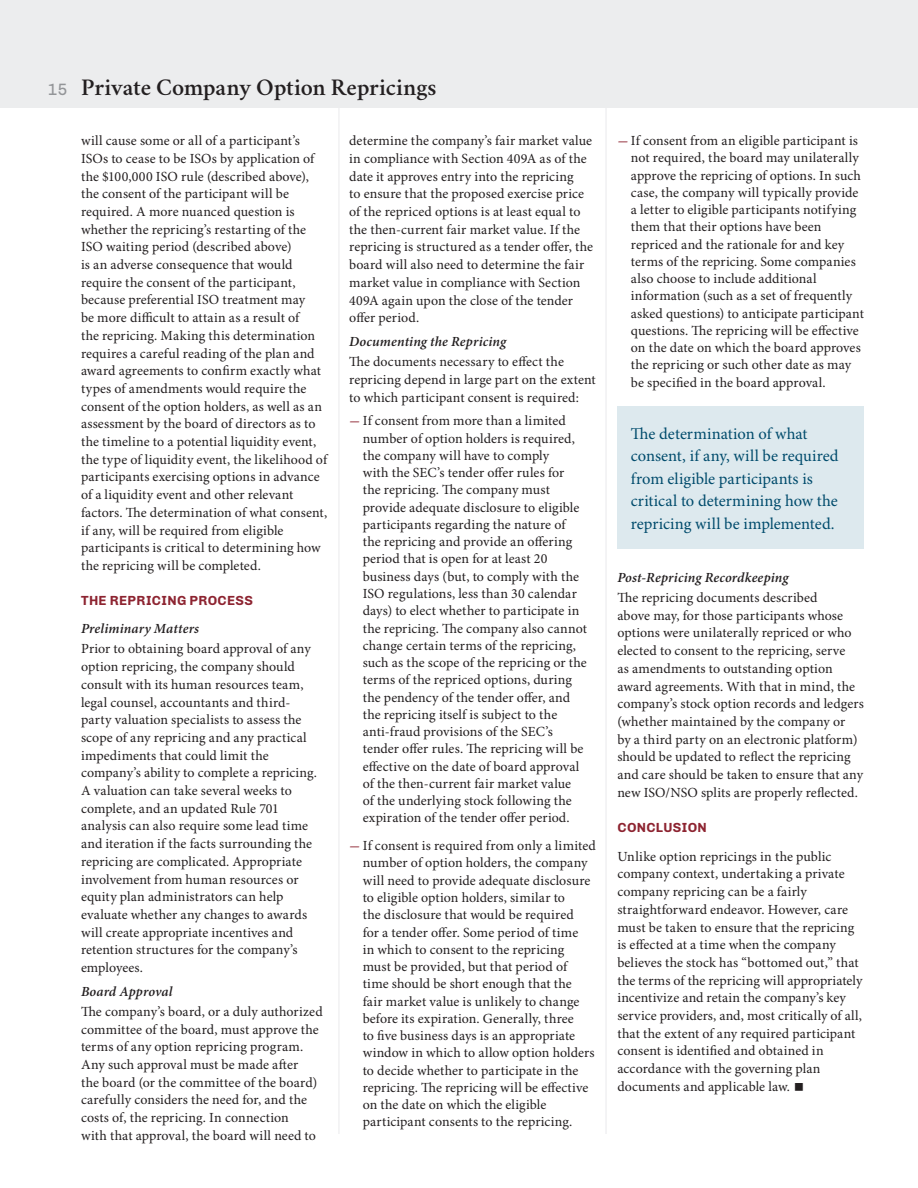
<style>
.page{position:relative;width:918px;height:1188px;background:#fff}
.page>*{position:absolute;margin:0;border:0;box-sizing:border-box;transform-origin:0 0}
.page_title{font:600 24px "Crimson";color:#231f20}
.body_text{font:16.5px/22.5px "Minion Pro";color:#004b6c}
.cheat_body_text{font:13.95px/17.7px "Minion Pro";letter-spacing:.005em;color:#231f20}
.subhead_1_italics{font:italic 600 13.95px "Minion Pro";letter-spacing:.01em;color:#231f20}
.subhead{font:700 13.5px "Chivo";letter-spacing:.02em;color:#8d2431}
.s1{font-family:"Chivo";font-weight:400;font-size:16.5px;color:#939598}
.s2{font-family:"Univers LT Std";font-weight:300;font-style:italic;font-stretch:condensed;font-size:18px;color:#8d2431}
.s3{font-size:13.8px}
</style>
<div class="page">
<hr style="left:605px;top:108px;width:2px;height:1026px;background:#ececee">
<div style="left:0;top:0;width:918px;height:108px;background:#ecedee"></div>
<hr style="left:338px;top:108px;width:2px;height:1026px;background:#ececee">
<div style="left:617px;top:406px;width:247px;height:143px;background:#dde9ee"></div>
<p class="page_title" style="left:48px;top:70px;width:391px"><span class="s1">15</span> Private Company Option Repricings</p>
<p class="cheat_body_text" style="left:81px;top:132px;width:248px">will cause some or all of a participant’s ISOs to cease to be ISOs by application of the $100,000 ISO rule (described above), the consent of the participant will be required. A more nuanced question is whether the repricing’s restarting of the ISO waiting period (described above)<br>is an adverse consequence that would require the consent of the participant, because preferential ISO treatment may<br>be more difficult to attain as a result of<br>the repricing. Making this determination requires a careful reading of the plan and award agreements to confirm exactly what types of amendments would require the consent of the option holders, as well as an assessment by the board of directors as to the timeline to a potential liquidity event, the type of liquidity event, the likelihood of participants exercising options in advance of a liquidity event and other relevant factors. The determination of what consent, if any, will be required from eligible participants is critical to determining how the repricing will be completed.</p>
<p class="subhead" style="left:81px;top:593px;width:173px">THE REPRICING PROCESS</p>
<p class="subhead_1_italics" style="left:81px;top:620px;width:120px">Preliminary Matters</p>
<p class="cheat_body_text" style="left:81px;top:641px;width:237px">Prior to obtaining board approval of any option repricing, the company should consult with its human resources team, legal counsel, accountants and third&shy;party valuation specialists to assess the scope of any repricing and any practical impediments that could limit the company’s ability to complete a repricing.<br>A valuation can take several weeks to complete, and an updated Rule 701 analysis can also require some lead time and iteration if the facts surrounding the repricing are complicated. Appropriate involvement from human resources or equity plan administrators can help evaluate whether any changes to awards will create appropriate incentives and retention structures for the company’s employees.</p>
<p class="subhead_1_italics" style="left:81px;top:983px;width:93px">Board Approval</p>
<p class="cheat_body_text" style="left:81px;top:1003px;width:243px">The company’s board, or a duly authorized committee of the board, must approve the terms of any option repricing program.<br>Any such approval must be made after<br>the board (or the committee of the board) carefully considers the need for, and the costs of, the repricing. In connection<br>with that approval, the board will need to</p>
<p class="cheat_body_text" style="left:349px;top:132px;width:245px">determine the company’s fair market value in compliance with Section 409A as of the date it approves entry into the repricing<br>to ensure that the proposed exercise price of the repriced options is at least equal to the then-current fair market value. If the repricing is structured as a tender offer, the board will also need to determine the fair market value in compliance with Section 409A again upon the close of the tender offer period.</p>
<p class="subhead_1_italics" style="left:349px;top:333px;width:159px">Documenting the Repricing</p>
<p class="cheat_body_text" style="left:349px;top:353px;width:248px">The documents necessary to effect the repricing depend in large part on the extent to which participant consent is required:</p>
<p class="cheat_body_text" style="left:363px;top:413px;width:226px;line-height:17.2px;text-indent:-14px"><span class="s2">–</span> If consent from more than a limited number of option holders is required, the company will have to comply<br>with the SEC’s tender offer rules for<br>the repricing. The company must provide adequate disclosure to eligible participants regarding the nature of<br>the repricing and provide an offering period that is open for at least 20 business days (but, to comply with the ISO regulations, less than 30 calendar days) to elect whether to participate in the repricing. The company also cannot change certain terms of the repricing, such as the scope of the repricing or the terms of the repriced options, during the pendency of the tender offer, and the repricing itself is subject to the anti-fraud provisions of the SEC’s tender offer rules. The repricing will be effective on the date of board approval of the then-current fair market value<br>of the underlying stock following the expiration of the tender offer period.</p>
<p class="cheat_body_text" style="left:363px;top:838px;width:235px;line-height:17.2px;text-indent:-14px"><span class="s2">–</span> If consent is required from only a limited number of option holders, the company will need to provide adequate disclosure to eligible option holders, similar to<br>the disclosure that would be required<br>for a tender offer. Some period of time<br>in which to consent to the repricing must be provided, but that period of time should be short enough that the<br>fair market value is unlikely to change before its expiration. Generally, three<br>to five business days is an appropriate window in which to allow option holders to decide whether to participate in the repricing. The repricing will be effective on the date on which the eligible participant consents to the repricing.</p>
<p class="cheat_body_text" style="left:631px;top:133px;width:235px;line-height:17.2px;text-indent:-14px"><span class="s2">–</span> If consent from an eligible participant is not required, the board may unilaterally approve the repricing of options. In such case, the company will typically provide a letter to eligible participants notifying them that their options have been repriced and the rationale for and key terms of the repricing. Some companies also choose to include additional information (such as a set of frequently asked questions) to anticipate participant questions. The repricing will be effective on the date on which the board approves the repricing or such other date as may be specified in the board approval.</p>
<p class="body_text" style="left:631px;top:423px;width:209px">The determination of what consent, if any, will be required from eligible participants is critical to determining how the repricing will be implemented.</p>
<p class="subhead_1_italics" style="left:617px;top:569px;width:173px">Post-Repricing Recordkeeping</p>
<p class="cheat_body_text" style="left:617px;top:589px;width:248px">The repricing documents described<br>above may, for those participants whose options were unilaterally repriced or who elected to consent to the repricing, serve<br>as amendments to outstanding option award agreements. With that in mind, the company’s stock option records and ledgers (whether maintained by the company or<br>by a third party on an electronic platform) should be updated to reflect the repricing and care should be taken to ensure that any new ISO/NSO splits are properly reflected.</p>
<p class="subhead" style="left:617px;top:820px;width:91px">CONCLUSION</p>
<p class="cheat_body_text" style="left:617px;top:848px;width:247px">Unlike option repricings in the public company context, undertaking a private company repricing can be a fairly straightforward endeavor. However, care must be taken to ensure that the repricing is effected at a time when the company believes the stock has “bottomed out,” that the terms of the repricing will appropriately incentivize and retain the company’s key service providers, and, most critically of all, that the extent of any required participant consent is identified and obtained in accordance with the governing plan documents and applicable law<span class="s3">.</span></p>
</div>
